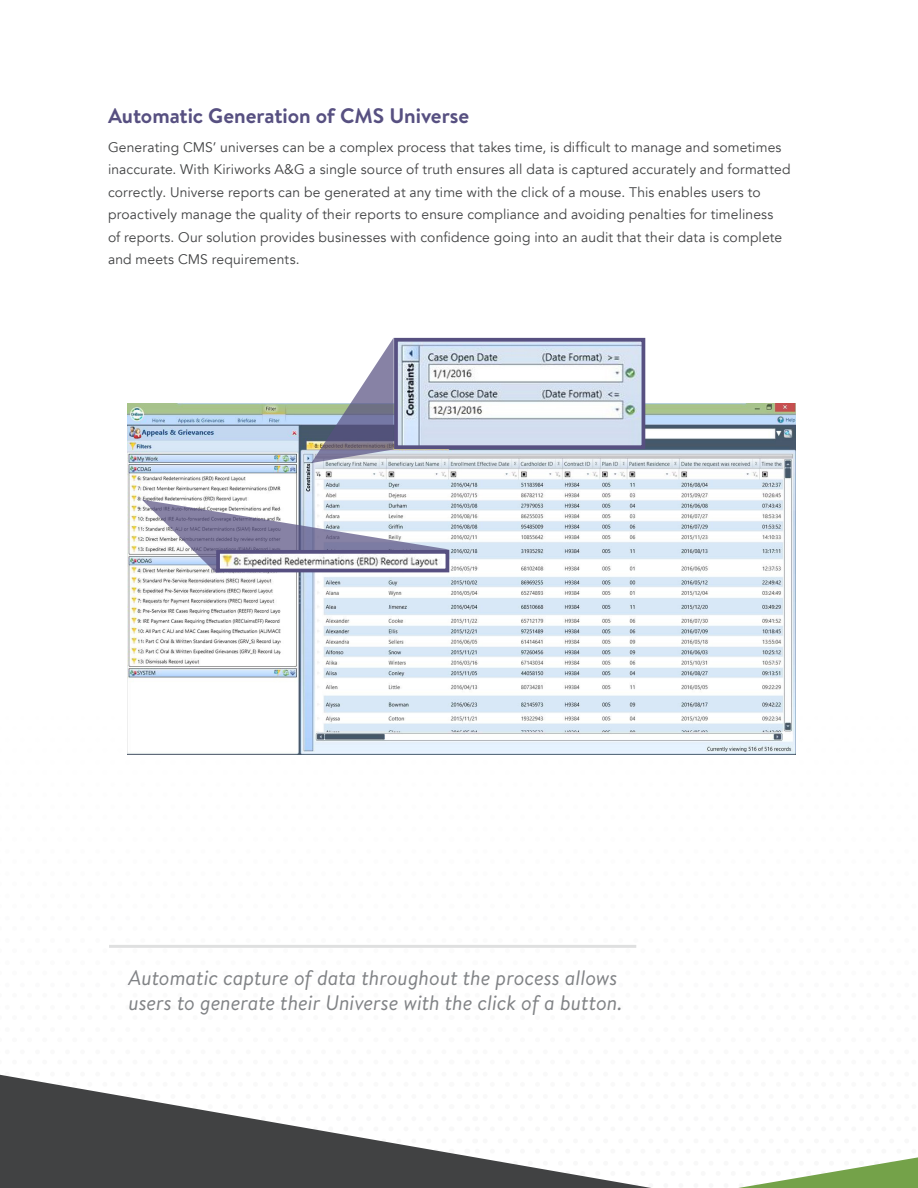
<style>
.page{position:relative;width:918px;height:1188px;background:#fff}
.page>*{position:absolute;margin:0;border:0;box-sizing:border-box;transform-origin:0 0}
.t1{font:italic 21px/25.5px "Brandon Text";letter-spacing:-.005em;color:#808285}
.t2{font:700 21px "Brandon Text";letter-spacing:-.005em;color:#575081}
.body{font:13.8px/22.5px "Avenir";letter-spacing:.01em;color:#414243}
</style>
<div class="page">
<svg style="left:0;top:1075px;width:474px;height:113px;fill:#414243"></svg>
<svg style="left:474px;top:1157px;width:444px;height:31px"></svg>
<img style="left:127px;top:403px;width:668px;height:351px">
<svg style="left:311px;top:338px;width:83px;height:125px"></svg>
<img style="left:399px;top:343px;width:241px;height:101px">
<div style="left:394px;top:338px;width:251px;height:111px;border:4px solid #575081"></div>
<svg style="left:127px;top:500px;width:325px;height:74px"></svg>
<img style="left:221px;top:555px;width:223px;height:12px">
<div style="left:216px;top:550px;width:233px;height:22px;border:4px solid #575081"></div>
<hr style="left:109px;top:945px;width:527px;height:3px;background:#808285">
<p class="t2" style="left:108px;top:101px;width:363px">Automatic Generation of CMS Universe</p>
<p class="body" style="left:108px;top:136px;width:684px">Generating CMS’ universes can be a complex process that takes time, is difficult to manage and sometimes inaccurate. With Kiriworks A&amp;G a single source of truth ensures all data is captured accurately and formatted correctly. Universe reports can be generated at any time with the click of a mouse. This enables users to proactively manage the quality of their reports to ensure compliance and avoiding penalties for timeliness<br>of reports. Our solution provides businesses with confidence going into an audit that their data is complete and meets CMS requirements.</p>
<p class="t1" style="left:129px;top:964px;width:495px">Automatic capture of data throughout the process allows users to generate their Universe with the click of a button.</p>
</div>
